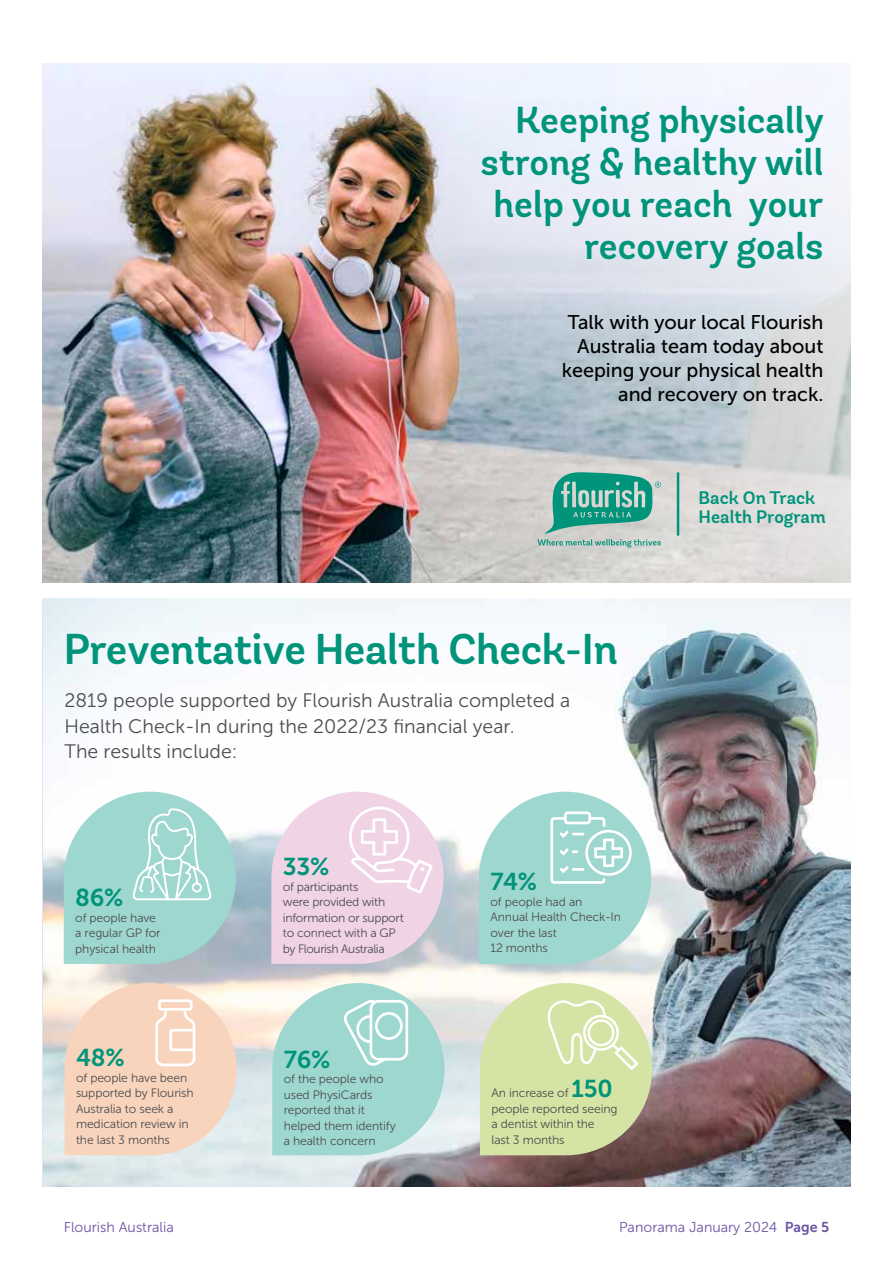
<style>
.page{position:relative;width:893px;height:1263px;background:#fff}
.page>*{position:absolute;margin:0;border:0;box-sizing:border-box;transform-origin:0 0}
.t1{font:600 43.05px "Andes Rounded";letter-spacing:-.01em;color:#00947a}
.t2{font:600 37.5px/42px "Andes Rounded";color:#00947a;text-align:right}
.t3{font:24.3px "Museo Sans 700";letter-spacing:-.01em;color:#00947a}
.t4{font:19.8px/24px "Museo Sans 500";color:#000;text-align:right}
.t5{font:19.5px/25.5px "Museo Sans 300";color:#4d4d4f}
.t6{font:600 18.15px/19.5px "Andes Rounded";color:#00947a}
.t7{font:14.25px "Museo Sans 300";color:#6c54a3}
.t8{font:12.15px/15.6px "Museo Sans 300";letter-spacing:-.01em;color:#4d4d4f}
.s1{font-family:"Museo Sans 700";font-size:24.3px;color:#00947a}
.s2{font-family:"Museo Sans 700"}
</style>
<div class="page">
<img style="left:43px;top:64px;width:807px;height:519px">
<svg style="left:537px;top:472px;width:124px;height:76px;background:#77b6aa"></svg>
<hr style="left:677px;top:472px;width:2px;height:64px;background:#00947a">
<img style="left:44px;top:599px;width:806px;height:587px">
<svg style="left:272px;top:983px;width:172px;height:172px;background:#addbd5"></svg>
<div style="left:371px;top:1001px;width:36px;height:58px;background:#9ed7d0;border-radius:8px"></div>
<div style="left:370px;top:1000px;width:38px;height:60px;border:3px solid #fff;border-radius:8px"></div>
<div style="left:375px;top:1012px;width:28px;height:28px;border:3px solid #fff;border-radius:50%"></div>
<svg style="left:65px;top:983px;width:172px;height:172px;background:#f6d9c5"></svg>
<svg style="left:479px;top:792px;width:172px;height:172px"></svg>
<svg style="left:480px;top:983px;width:172px;height:172px;background:#d5deab"></svg>
<svg style="left:271px;top:792px;width:173px;height:172px;background:#eed9e7"></svg>
<svg style="left:64px;top:792px;width:172px;height:172px;background:#acdad5"></svg>
<h2 class="t2" style="left:480px;top:99px;width:345px">Keeping physically strong &amp; healthy will help you reach your recovery goals</h2>
<h3 class="t4" style="left:562px;top:310px;width:263px">Talk with your local Flourish<br>Australia team today about keeping your physical health and recovery on track.</h3>
<h1 class="t1" style="left:64px;top:622px;width:556px">Preventative Health Check-In</h1>
<h3 class="t5" style="left:65px;top:688px;width:507px">2819 people supported by Flourish Australia completed a<br>Health Check-In during the 2022/23 financial year.<br>The results include:</h3>
<h3 class="t3" style="left:75px;top:884px;width:50px">86%</h3>
<p class="t8" style="left:75px;top:910px;width:87px">of people have a regular GP for physical health</p>
<h3 class="t3" style="left:76px;top:1044px;width:50px">48%</h3>
<p class="t8" style="left:76px;top:1070px;width:119px">of people have been supported by Flourish<br>Australia to seek a medication review in the last 3 months</p>
<h3 class="t3" style="left:283px;top:853px;width:48px">33%</h3>
<p class="t8" style="left:283px;top:879px;width:122px">of participants<br>were provided with information or support to connect with a GP by Flourish Australia</p>
<h3 class="t3" style="left:284px;top:1046px;width:48px">76%</h3>
<p class="t8" style="left:284px;top:1071px;width:114px">of the people who used PhysiCards reported that it helped them identify a health concern</p>
<h3 class="t3" style="left:490px;top:868px;width:48px">74%</h3>
<p class="t8" style="left:490px;top:894px;width:132px">of people had an<br>Annual Health Check-In over the last<br>12 months</p>
<p class="t8" style="left:491px;top:1085px;width:128px">An increase of <span class="s1">150 </span>people reported seeing a dentist within the<br>last 3 months</p>
<h3 class="t6" style="left:699px;top:488px;width:128px">Back On Track<br>Health Program</h3>
<p class="t7" style="left:64px;top:1219px;width:112px">Flourish Australia</p>
<p class="t7" style="left:619px;top:1219px;width:212px">Panorama January 2024 <span class="s2">Page 5</span></p>
</div>
